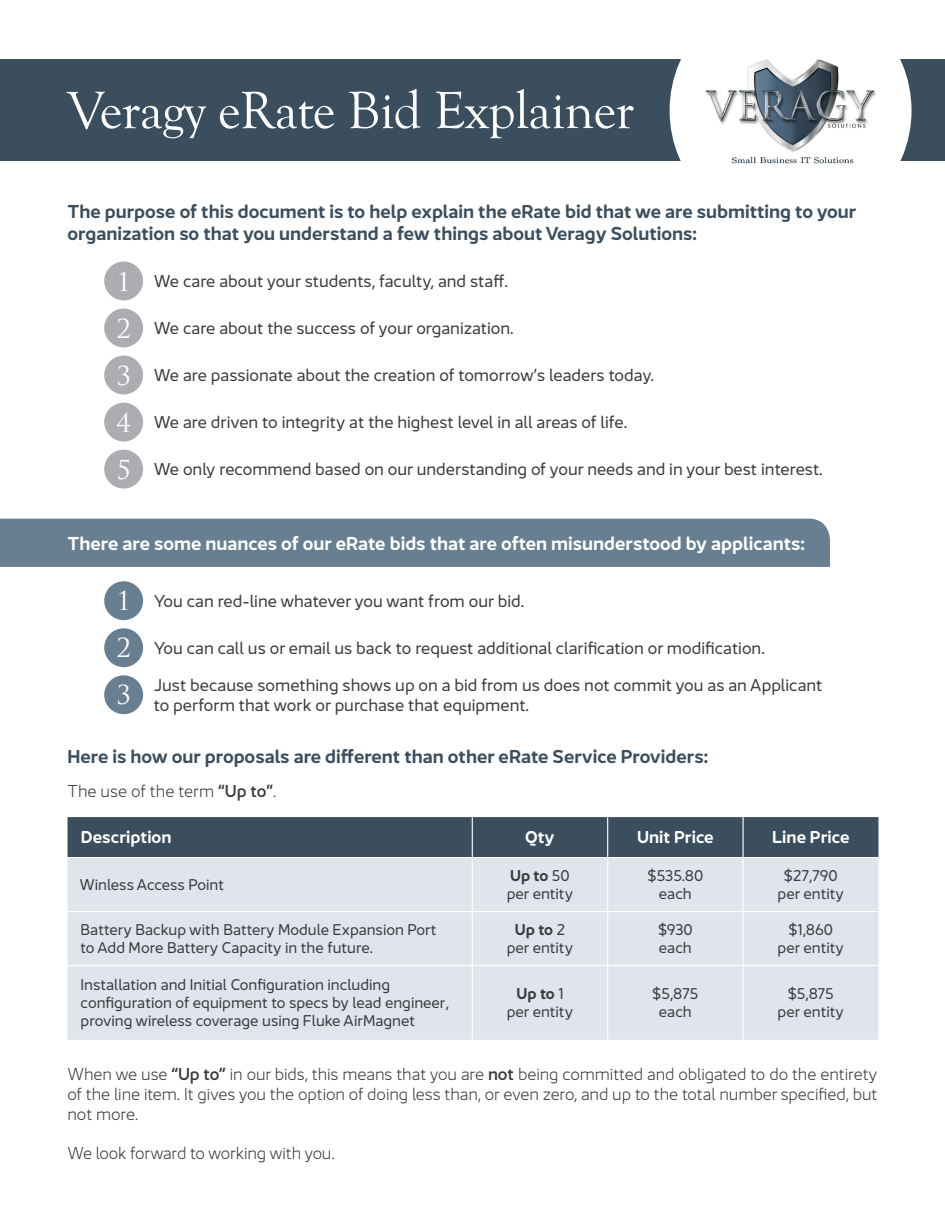
<style>
.page{position:relative;width:945px;height:1215px;background:#fff}
.page>*{position:absolute;margin:0;border:0;box-sizing:border-box;transform-origin:0 0}
.t1{font:54px "Goudy Old Style T";letter-spacing:-.01em;color:#fff}
.t2{font:25.5px "Trajan Pro";color:#fff}
.t3{font:600 18px "Jano Sans Pro";color:#3b4e5d}
.t4{font:600 18px "Jano Sans Pro";color:#fff}
.t5{font:16.5px "Jano Sans Pro";color:#393a3c}
.t6{font:300 16.5px/19.8px "Jano Sans Pro";letter-spacing:-.005em;color:#393a3c;text-align:justify}
.t7{font:600 16.5px "Jano Sans Pro";color:#fff}
.t8{font:15px "Jano Sans Pro";color:#393a3c}
.t9{font:600 15px "Jano Sans Pro";letter-spacing:-.01em;color:#393a3c}
.s1{font-weight:500}
.s2{font-weight:400}
</style>
<div class="page">
<div style="left:0;top:519px;width:830px;height:48px;background:#687f91"></div>
<div style="left:0;top:60px;width:945px;height:101px;background:#3b4e5d"></div>
<svg style="left:670px;top:59px;width:242px;height:102px;fill:#fff"></svg>
<div style="left:68px;top:817px;width:810px;height:40px;background:#3b4e5d"></div>
<div style="left:68px;top:858px;width:810px;height:182px;background:#e0e5eb"></div>
<div style="left:68px;top:912px;width:810px;height:53px;background:#e0e5eb"></div>
<hr style="left:472px;top:817px;width:1px;height:40px;background:#fff">
<hr style="left:607px;top:817px;width:1px;height:40px;background:#fff">
<hr style="left:743px;top:817px;width:1px;height:40px;background:#fff">
<hr style="left:472px;top:858px;width:1px;height:53px;background:#fff">
<hr style="left:607px;top:858px;width:1px;height:53px;background:#fff">
<hr style="left:743px;top:858px;width:1px;height:53px;background:#fff">
<hr style="left:68px;top:911px;width:404px;height:1px;background:#fff">
<hr style="left:472px;top:911px;width:136px;height:1px;background:#fff">
<hr style="left:472px;top:912px;width:1px;height:53px;background:#fff">
<hr style="left:608px;top:911px;width:135px;height:1px;background:#fff">
<hr style="left:607px;top:912px;width:1px;height:53px;background:#fff">
<hr style="left:743px;top:911px;width:135px;height:1px;background:#fff">
<hr style="left:743px;top:912px;width:1px;height:53px;background:#fff">
<hr style="left:68px;top:965px;width:404px;height:1px;background:#fff">
<hr style="left:472px;top:965px;width:136px;height:1px;background:#fff">
<hr style="left:472px;top:966px;width:1px;height:74px;background:#fff">
<hr style="left:608px;top:965px;width:135px;height:1px;background:#fff">
<hr style="left:607px;top:966px;width:1px;height:74px;background:#fff">
<hr style="left:743px;top:965px;width:135px;height:1px;background:#fff">
<hr style="left:743px;top:966px;width:1px;height:74px;background:#fff">
<img style="left:703px;top:59px;width:176px;height:105px">
<div style="left:104px;top:581px;width:39px;height:39px;background:#687f91;border-radius:50%"></div>
<div style="left:104px;top:262px;width:39px;height:38px;background:#adacb1;border-radius:50%"></div>
<div style="left:104px;top:628px;width:39px;height:39px;background:#687f91;border-radius:50%"></div>
<div style="left:104px;top:309px;width:39px;height:38px;background:#adacb1;border-radius:50%"></div>
<div style="left:104px;top:403px;width:39px;height:39px;background:#adacb1;border-radius:50%"></div>
<div style="left:104px;top:675px;width:39px;height:39px;background:#687f91;border-radius:50%"></div>
<div style="left:104px;top:356px;width:39px;height:38px;background:#adacb1;border-radius:50%"></div>
<div style="left:104px;top:450px;width:39px;height:39px;background:#adacb1;border-radius:50%"></div>
<p class="t1" style="left:68px;top:81px;width:568px">Veragy eRate Bid Explainer</p>
<p class="t3" style="left:68px;top:197px;width:790px">The purpose of this document is to help explain the eRate bid that we are submitting to your</p>
<p class="t3" style="left:68px;top:218px;width:631px">organization so that you understand a few things about Veragy Solutions:</p>
<p class="t2" style="left:116px;top:265px;width:16px">1</p>
<p class="t5" style="left:154px;top:268px;width:356px">We care about your students, faculty, and staff.</p>
<p class="t2" style="left:116px;top:312px;width:16px">2</p>
<p class="t5" style="left:154px;top:315px;width:361px">We care about the success of your organization.</p>
<p class="t2" style="left:116px;top:359px;width:16px">3</p>
<p class="t5" style="left:154px;top:362px;width:502px">We are passionate about the creation of tomorrow’s leaders today.</p>
<p class="t2" style="left:116px;top:406px;width:16px">4</p>
<p class="t5" style="left:154px;top:409px;width:475px">We are driven to integrity at the highest level in all areas of life.</p>
<p class="t2" style="left:116px;top:453px;width:16px">5</p>
<p class="t5" style="left:154px;top:456px;width:670px">We only recommend based on our understanding of your needs and in your best interest.</p>
<p class="t4" style="left:68px;top:528px;width:739px">There are some nuances of our eRate bids that are often misunderstood by applicants:</p>
<p class="t2" style="left:116px;top:585px;width:16px">1</p>
<p class="t2" style="left:116px;top:632px;width:16px">2</p>
<p class="t2" style="left:116px;top:679px;width:16px">3</p>
<p class="t5" style="left:154px;top:588px;width:372px">You can red-line whatever you want from our bid.</p>
<p class="t5" style="left:154px;top:635px;width:613px">You can call us or email us back to request additional clarification or modification.</p>
<p class="t5" style="left:154px;top:672px;width:670px">Just because something shows up on a bid from us does not commit you as an Applicant</p>
<p class="t5" style="left:154px;top:692px;width:377px">to perform that work or purchase that equipment.</p>
<p class="t3" style="left:68px;top:742px;width:642px">Here is how our proposals are different than other eRate Service Providers:</p>
<p class="t6" style="left:68px;top:780px;width:210px">The use of the term <span class="s1">“Up to”</span>.</p>
<p class="t7" style="left:81px;top:824px;width:92px">Description</p>
<p class="t7" style="left:525px;top:824px;width:31px">Qty</p>
<p class="t7" style="left:637px;top:824px;width:78px">Unit Price</p>
<p class="t7" style="left:772px;top:824px;width:79px">Line Price</p>
<p class="t8" style="left:80px;top:873px;width:146px">Winless Access Point</p>
<p class="t8" style="left:647px;top:864px;width:57px">$535.80</p>
<p class="t8" style="left:659px;top:882px;width:34px">each</p>
<p class="t8" style="left:784px;top:864px;width:56px">$27,790</p>
<p class="t8" style="left:778px;top:882px;width:68px">per entity</p>
<p class="t9" style="left:510px;top:863px;width:61px">Up to <span class="s2">50</span></p>
<p class="t8" style="left:507px;top:882px;width:68px">per entity</p>
<p class="t8" style="left:81px;top:918px;width:358px">Battery Backup with Battery Module Expansion Port</p>
<p class="t8" style="left:81px;top:936px;width:294px">to Add More Battery Capacity in the future.</p>
<p class="t8" style="left:81px;top:973px;width:311px">Installation and Initial Configuration including</p>
<p class="t8" style="left:81px;top:991px;width:370px">configuration of equipment to specs by lead engineer,</p>
<p class="t8" style="left:81px;top:1009px;width:336px">proving wireless coverage using Fluke AirMagnet</p>
<p class="t9" style="left:515px;top:917px;width:52px">Up to <span class="s2">2</span></p>
<p class="t8" style="left:507px;top:936px;width:68px">per entity</p>
<p class="t9" style="left:517px;top:981px;width:48px">Up to <span class="s2">1</span></p>
<p class="t8" style="left:507px;top:1000px;width:68px">per entity</p>
<p class="t8" style="left:658px;top:918px;width:36px">$930</p>
<p class="t8" style="left:659px;top:936px;width:34px">each</p>
<p class="t8" style="left:652px;top:982px;width:48px">$5,875</p>
<p class="t8" style="left:659px;top:1000px;width:34px">each</p>
<p class="t8" style="left:788px;top:918px;width:46px">$1,860</p>
<p class="t8" style="left:778px;top:936px;width:68px">per entity</p>
<p class="t8" style="left:788px;top:982px;width:48px">$5,875</p>
<p class="t8" style="left:778px;top:1000px;width:68px">per entity</p>
<p class="t6" style="left:68px;top:1063px;width:812px">When we use <span class="s1">“Up to”</span> in our bids, this means that you are <span class="s1">not</span> being committed and obligated to do the entirety of the line item. It gives you the option of doing less than, or even zero, and up to the total number specified, but not more.</p>
<p class="t6" style="left:68px;top:1142px;width:269px">We look forward to working with you.</p>
</div>
